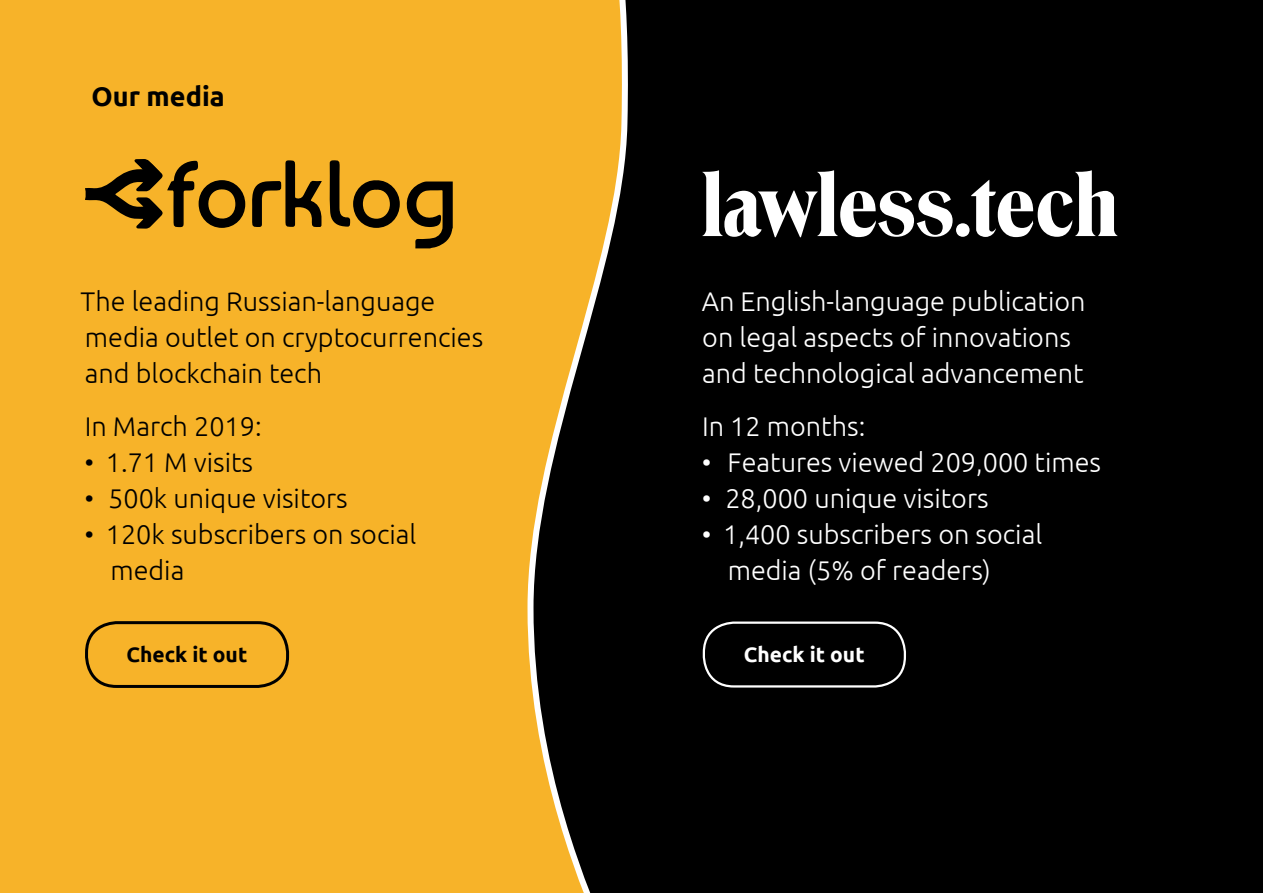
<style>
.page{position:relative;width:1263px;height:893px;background:#fff}
.page>*{position:absolute;margin:0;border:0;box-sizing:border-box;transform-origin:0 0}
.text{font:300 27px/36px "Ubuntu";color:#fff}
.text-2{font:300 27px/36px "Ubuntu";color:#000}
.text-3{font:700 27px "Ubuntu";color:#000}
.text-4{font:700 21px "Ubuntu";color:#000}
.text-5{font:700 21px "Ubuntu";color:#fff}
</style>
<div class="page">
<div style="left:0;top:0;width:524px;height:893px;background:#f7b329"></div>
<div style="left:628px;top:0;width:635px;height:893px;background:#000"></div>
<svg style="left:524px;top:0;width:104px;height:893px;background:#7e5f21"></svg>
<div style="left:85px;top:80px;width:146px;height:33px;background:#f7b329"></div>
<svg style="left:329px;top:160px;width:124px;height:89px;background:#aa7b1c"></svg>
<svg style="left:85px;top:159px;width:238px;height:70px;background:#9e721a"></svg>
<svg style="left:702px;top:170px;width:416px;height:67px"></svg>
<div style="left:85px;top:621px;width:204px;height:67px;border:3px solid #000;border-radius:30px"></div>
<div style="left:703px;top:621px;width:203px;height:67px;border:2px solid #fff;border-radius:30px"></div>
<p class="text-3" style="left:92px;top:80px;width:135px">Оur media</p>
<p class="text-2" style="left:81px;top:283px;width:404px">The leading Russian-language media outlet on cryptocurrencies and blockchain tech</p>
<p class="text-2" style="left:85px;top:408px;width:178px">In March 2019:</p>
<p class="text-2" style="left:84px;top:444px;width:170px">• 1.71 M visits</p>
<p class="text-2" style="left:84px;top:480px;width:265px">• 500k unique visitors</p>
<p class="text-2" style="left:110px;top:516px;width:308px;text-indent:-26px">• 120k subscribers on social media</p>
<p class="text" style="left:702px;top:283px;width:385px">An English-language publication on legal aspects of innovations and technological advancement</p>
<p class="text" style="left:702px;top:408px;width:165px">In 12 months:</p>
<p class="text" style="left:702px;top:444px;width:401px">• Features viewed 209,000 times</p>
<p class="text" style="left:702px;top:480px;width:288px">• 28,000 unique visitors</p>
<p class="text" style="left:728px;top:516px;width:316px;text-indent:-26px">• 1,400 subscribers on social media (5% of readers)</p>
<p class="text-4" style="left:126px;top:641px;width:122px">Check it out</p>
<p class="text-5" style="left:744px;top:641px;width:122px">Check it out</p>
</div>
